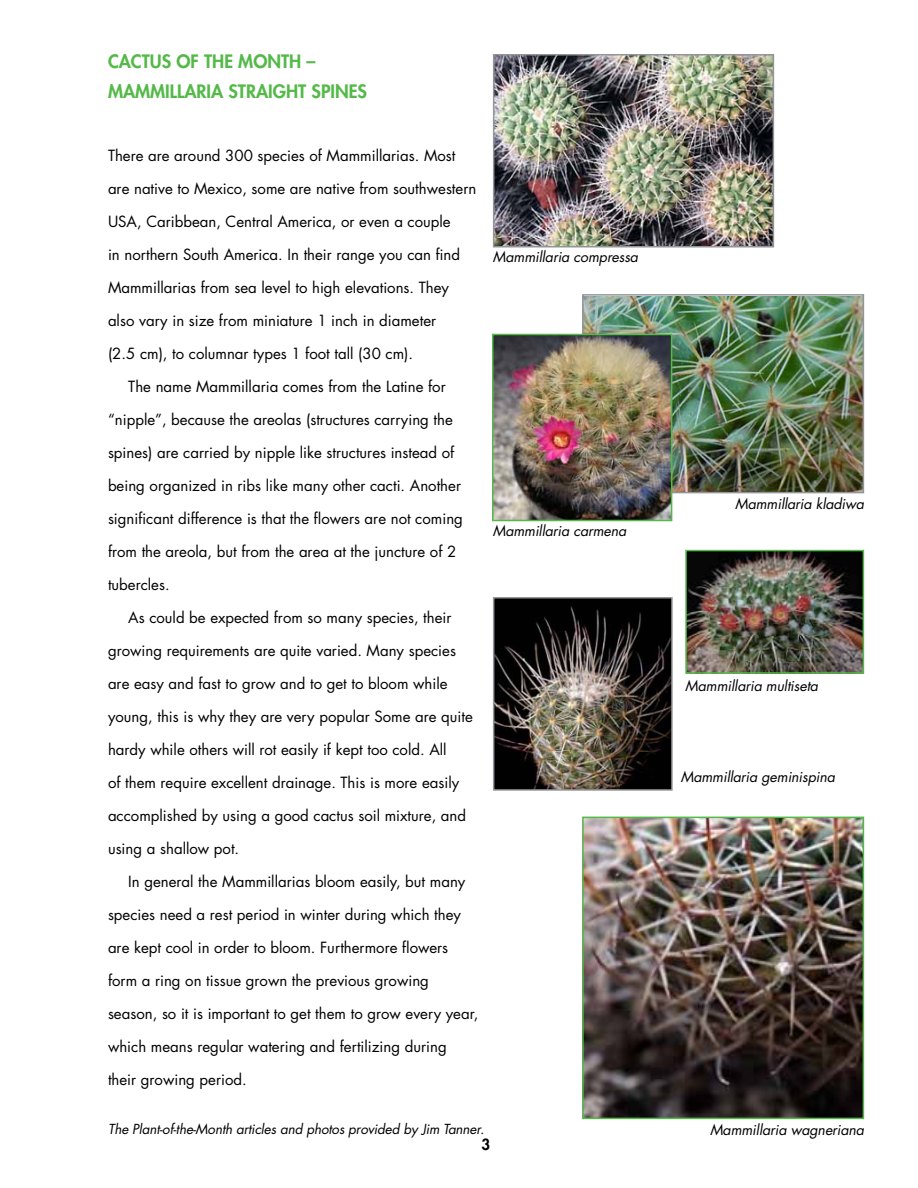
<style>
.page{position:relative;width:918px;height:1188px;background:#fff}
.page>*{position:absolute;margin:0;border:0;box-sizing:border-box;transform-origin:0 0}
.t1{font:800 18px/30px "Futura";color:#54b948}
.t2{font:15px/33px "Futura";color:#000;text-align:right}
.t3{font:800 15px "Futura";color:#000}
.t4{font:italic 14.25px "Futura";letter-spacing:-.01em;color:#000}
.t5{font:italic 13.5px "Futura";letter-spacing:-.01em;color:#000}
</style>
<div class="page">
<img style="left:585px;top:820px;width:276px;height:296px">
<div style="left:582px;top:817px;width:282px;height:302px;border:2px solid #54b948"></div>
<img style="left:585px;top:297px;width:276px;height:193px">
<div style="left:582px;top:294px;width:282px;height:199px;border:2px solid #939598"></div>
<img style="left:496px;top:57px;width:275px;height:187px">
<div style="left:493px;top:54px;width:281px;height:193px;border:2px solid #939598"></div>
<img style="left:495px;top:337px;width:174px;height:181px">
<div style="left:492px;top:334px;width:180px;height:187px;border:2px solid #54b948"></div>
<img style="left:688px;top:553px;width:173px;height:118px">
<div style="left:685px;top:550px;width:179px;height:124px;border:2px solid #54b948"></div>
<img style="left:496px;top:600px;width:174px;height:188px">
<div style="left:493px;top:597px;width:180px;height:194px;border:2px solid #939598"></div>
<p class="t1" style="left:108px;top:46px;width:233px">CACTUS OF THE MONTH –<br>MAMMILLARIA STRAIGHT SPINES</p>
<p class="t2" style="left:108px;top:139px;width:349px">There are around 300 species of Mammillarias. Most</p>
<p class="t2" style="left:108px;top:172px;width:370px">are native to Mexico, some are native from southwestern</p>
<p class="t2" style="left:108px;top:205px;width:344px">USA, Caribbean, Central America, or even a couple</p>
<p class="t2" style="left:108px;top:238px;width:354px">in northern South America. In their range you can find</p>
<p class="t2" style="left:108px;top:271px;width:343px">Mammillarias from sea level to high elevations. They</p>
<p class="t2" style="left:108px;top:304px;width:330px">also vary in size from miniature 1 inch in diameter</p>
<p class="t2" style="left:108px;top:337px;width:307px">(2.5 cm), to columnar types 1 foot tall (30 cm).</p>
<p class="t2" style="left:128px;top:370px;width:319px">The name Mammillaria comes from the Latine for</p>
<p class="t2" style="left:108px;top:403px;width:346px">“nipple”, because the areolas (structures carrying the</p>
<p class="t2" style="left:108px;top:436px;width:348px">spines) are carried by nipple like structures instead of</p>
<p class="t2" style="left:108px;top:469px;width:355px">being organized in ribs like many other cacti. Another</p>
<p class="t2" style="left:108px;top:502px;width:356px">significant difference is that the flowers are not coming</p>
<p class="t2" style="left:108px;top:535px;width:350px">from the areola, but from the area at the juncture of 2</p>
<p class="t2" style="left:108px;top:568px;width:63px">tubercles.</p>
<p class="t2" style="left:108px;top:601px;width:349px">As could be expected from so many species, their growing requirements are quite varied. Many species</p>
<p class="t2" style="left:108px;top:667px;width:341px">are easy and fast to grow and to get to bloom while</p>
<p class="t2" style="left:108px;top:700px;width:366px">young, this is why they are very popular Some are quite</p>
<p class="t2" style="left:108px;top:733px;width:340px">hardy while others will rot easily if kept too cold. All</p>
<p class="t2" style="left:108px;top:766px;width:353px">of them require excellent drainage. This is more easily</p>
<p class="t2" style="left:108px;top:799px;width:360px">accomplished by using a good cactus soil mixture, and</p>
<p class="t2" style="left:108px;top:832px;width:133px">using a shallow pot.</p>
<p class="t2" style="left:128px;top:865px;width:339px">In general the Mammillarias bloom easily, but many</p>
<p class="t2" style="left:108px;top:898px;width:355px">species need a rest period in winter during which they</p>
<p class="t2" style="left:108px;top:931px;width:342px">are kept cool in order to bloom. Furthermore flowers</p>
<p class="t2" style="left:108px;top:964px;width:323px">form a ring on tissue grown the previous growing</p>
<p class="t2" style="left:108px;top:997px;width:372px">season, so it is important to get them to grow every year,</p>
<p class="t2" style="left:108px;top:1030px;width:340px">which means regular watering and fertilizing during</p>
<p class="t2" style="left:108px;top:1063px;width:140px">their growing period.</p>
<p class="t4" style="left:493px;top:247px;width:147px">Mammillaria compressa</p>
<p class="t4" style="left:493px;top:521px;width:135px">Mammillaria carmena</p>
<p class="t5" style="left:108px;top:1119px;width:378px">The Plant-of-the-Month articles and photos provided by Jim Tanner.</p>
<p class="t3" style="left:482px;top:1135px;width:10px">3</p>
<p class="t4" style="left:735px;top:494px;width:131px">Mammillaria kladiwa</p>
<p class="t4" style="left:685px;top:676px;width:134px">Mammillaria multiseta</p>
<p class="t4" style="left:681px;top:767px;width:156px">Mammillaria geminispina</p>
<p class="t4" style="left:710px;top:1120px;width:156px">Mammillaria wagneriana</p>
</div>
